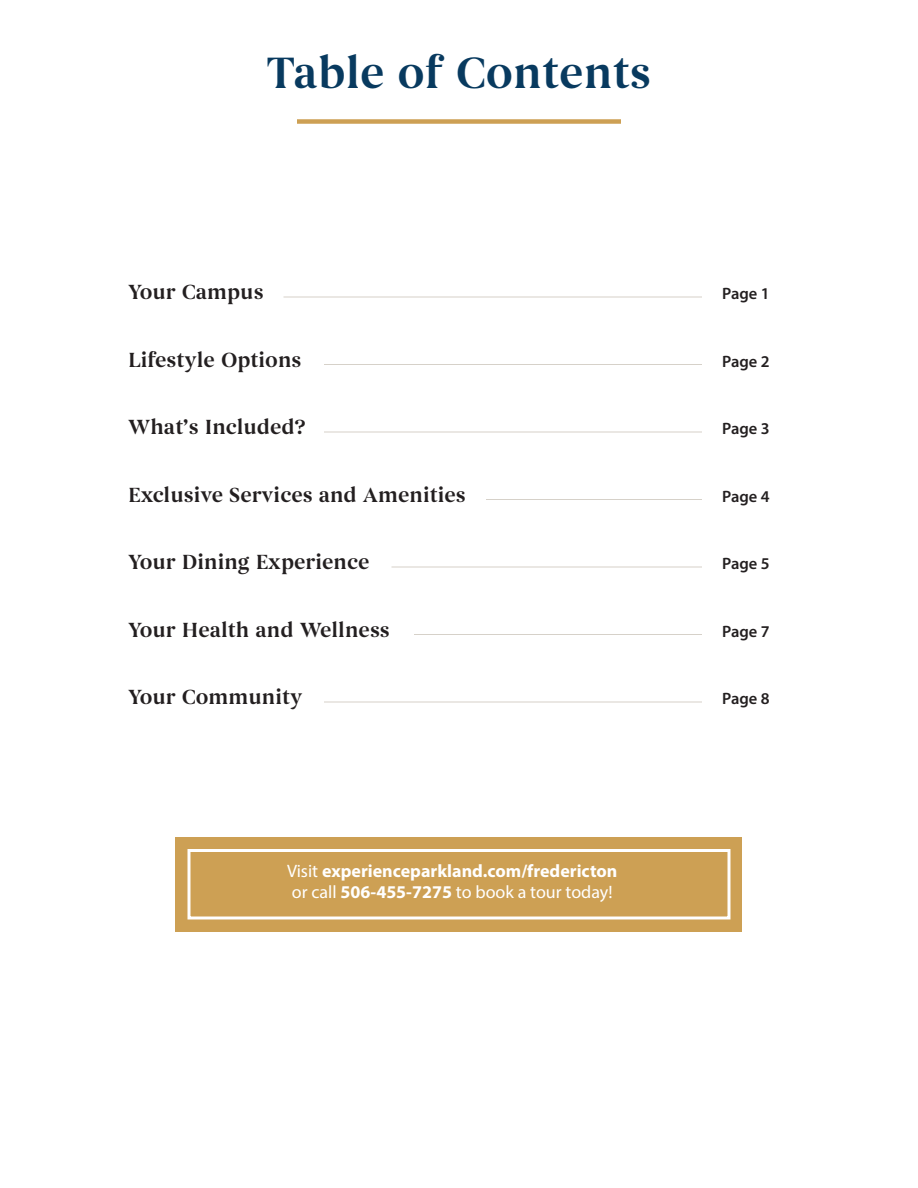
<style>
.page{position:relative;width:918px;height:1188px;background:#fff}
.page>*{position:absolute;margin:0;border:0;box-sizing:border-box;transform-origin:0 0}
.t1{font:600 45px "Begum";color:#083a5f}
.t2{font:600 21px "Begum";color:#231f20}
.t3{font:700 18px/21.6px "Myriad Pro";color:#fff}
.t4{font:600 16.5px "Myriad Pro";color:#231f20}
.s1{font-weight:400}
</style>
<div class="page">
<hr style="left:284px;top:297px;width:418px;height:1px;background:#d6d1c9">
<hr style="left:324px;top:364px;width:378px;height:1px;background:#d6d1c9">
<hr style="left:324px;top:432px;width:378px;height:1px;background:#d6d1c9">
<hr style="left:486px;top:499px;width:216px;height:1px;background:#d6d1c9">
<hr style="left:392px;top:567px;width:310px;height:1px;background:#d6d1c9">
<hr style="left:414px;top:634px;width:288px;height:1px;background:#d6d1c9">
<hr style="left:324px;top:702px;width:378px;height:1px;background:#d6d1c9">
<div style="left:176px;top:837px;width:566px;height:95px;background:#cda054"></div>
<div style="left:297px;top:119px;width:324px;height:5px;background:#cda054"></div>
<div style="left:188px;top:849px;width:542px;height:71px;border:3px solid #fff"></div>
<h1 class="t1" style="left:267px;top:45px;width:386px">Table of Contents</h1>
<p class="t2" style="left:128px;top:280px;width:137px">Your Campus</p>
<p class="t4" style="left:722px;top:283px;width:49px">Page 1</p>
<p class="t2" style="left:128px;top:347px;width:175px">Lifestyle Options</p>
<p class="t4" style="left:722px;top:351px;width:49px">Page 2</p>
<p class="t2" style="left:128px;top:415px;width:179px">What’s Included?</p>
<p class="t4" style="left:722px;top:418px;width:49px">Page 3</p>
<p class="t2" style="left:128px;top:482px;width:339px">Exclusive Services and Amenities</p>
<p class="t4" style="left:722px;top:486px;width:49px">Page 4</p>
<p class="t2" style="left:128px;top:550px;width:243px">Your Dining Experience</p>
<p class="t4" style="left:722px;top:553px;width:49px">Page 5</p>
<p class="t2" style="left:128px;top:617px;width:263px">Your Health and Wellness</p>
<p class="t4" style="left:722px;top:621px;width:49px">Page 7</p>
<p class="t2" style="left:128px;top:685px;width:176px">Your Community</p>
<p class="t4" style="left:722px;top:688px;width:49px">Page 8</p>
<p class="t3" style="left:287px;top:859px;width:332px"><span class="s1">Visit</span> experienceparkland.com/fredericton <span class="s1">or call</span> 506-455-7275 <span class="s1">to book a tour today!</span></p>
</div>
